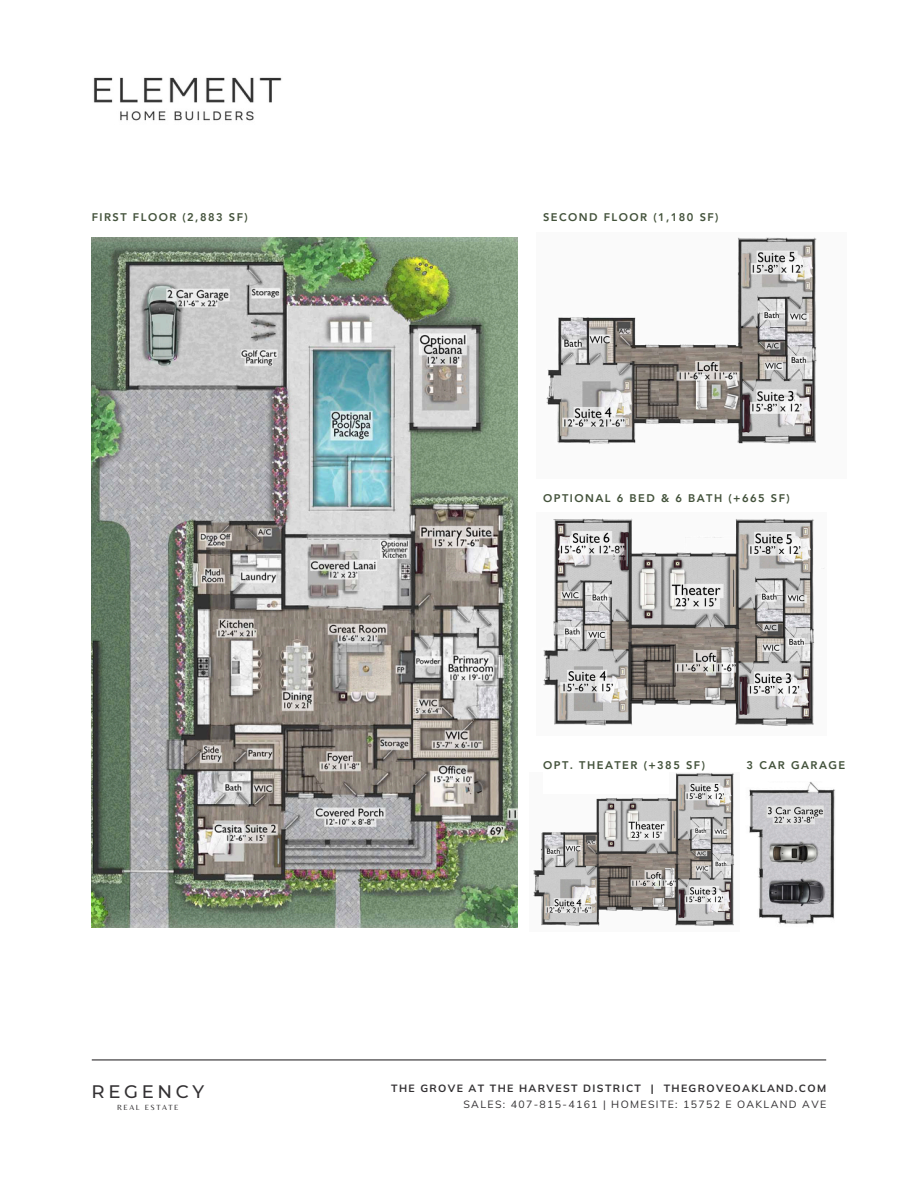
<style>
.page{position:relative;width:918px;height:1188px;background:#fff}
.page>*{position:absolute;margin:0;border:0;box-sizing:border-box;transform-origin:0 0}
.t1{font:500 18.15px "Montserrat";letter-spacing:.2em;color:#333133}
.t2{font:800 11.1px "Avenir LT Pro";letter-spacing:.13em;color:#43523b}
.t3{font:700 10.5px "Mulish";letter-spacing:.13em;color:#333133}
.t4{font:10.5px "Mulish";letter-spacing:.13em;color:#333133}
.t5{font:7.8px "Belleza";letter-spacing:.2em;color:#333133}
</style>
<div class="page">
<img style="left:92px;top:238px;width:425px;height:689px">
<img style="left:546px;top:237px;width:271px;height:207px">
<img style="left:543px;top:518px;width:281px;height:208px">
<img style="left:749px;top:781px;width:86px;height:143px">
<img style="left:533px;top:773px;width:202px;height:153px">
<img style="left:93px;top:77px;width:189px;height:44px">
<hr style="left:92px;top:1059px;width:734px;height:2px;background:#333133">
<div style="left:543px;top:772px;width:126px;height:21px;background:#fff"></div>
<p class="t2" style="left:92px;top:212px;width:157px">FIRST FLOOR (2,883 SF)</p>
<p class="t2" style="left:543px;top:212px;width:177px">SECOND FLOOR (1,180 SF)</p>
<p class="t2" style="left:543px;top:494px;width:248px">OPTIONAL 6 BED &amp; 6 BATH (+665 SF)</p>
<h1 class="t1" style="left:92px;top:1081px;width:114px">REGENCY</h1>
<p class="t5" style="left:117px;top:1102px;width:63px">REAL ESTATE</p>
<p class="t2" style="left:543px;top:760px;width:163px">OPT. THEATER (+385 SF)</p>
<p class="t2" style="left:747px;top:760px;width:100px">3 CAR GARAGE</p>
<p class="t3" style="left:391px;top:1081px;width:436px">THE GROVE AT THE HARVEST DISTRICT | THEGROVEOAKLAND.COM</p>
<p class="t4" style="left:463px;top:1098px;width:364px">SALES: 407-815-4161 | HOMESITE: 15752 E OAKLAND AVE</p>
</div>
